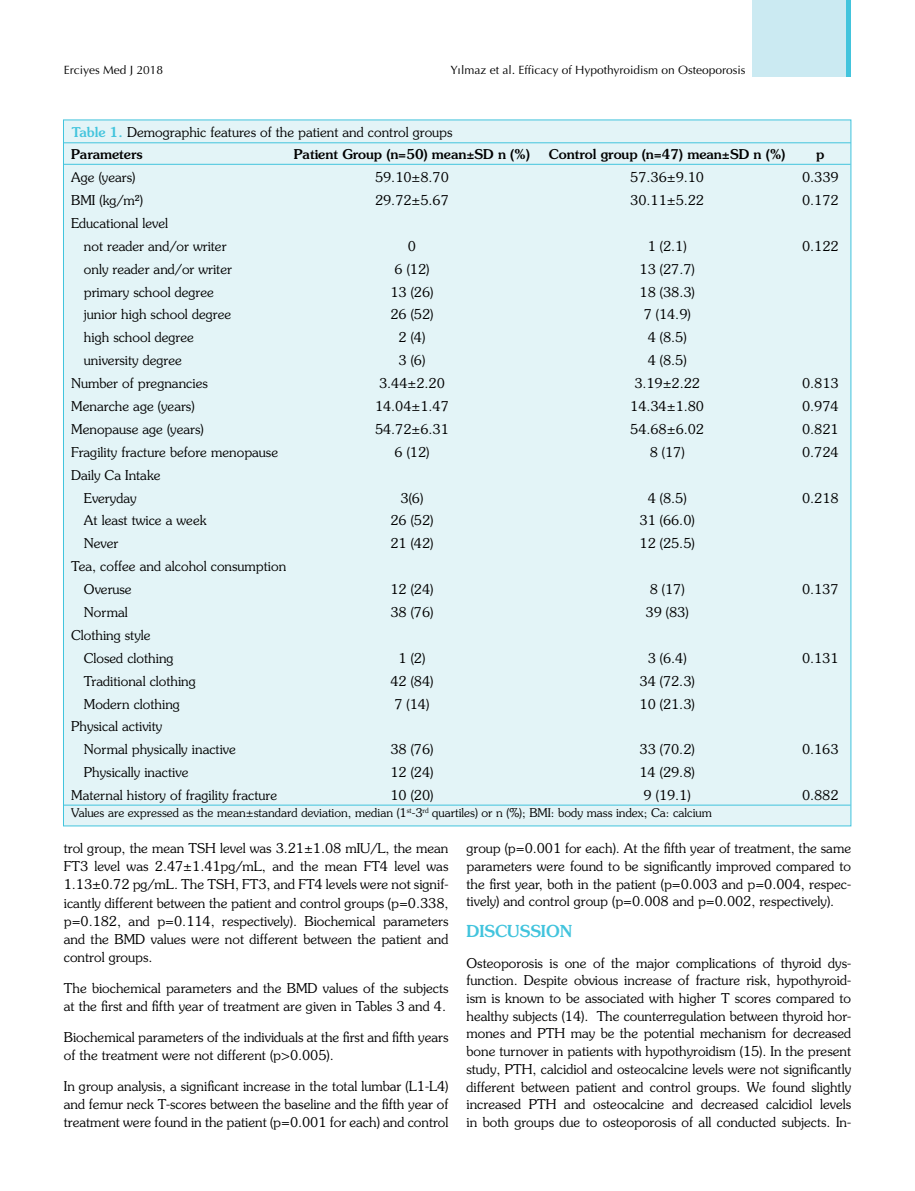
<style>
.page{position:relative;width:915px;height:1191px;background:#fff}
.page>*{position:absolute;margin:0;border:0;box-sizing:border-box;transform-origin:0 0}
.t1{font:500 16.5px "Souvenir Std";color:#42c4dd}
.t2{font:300 13.5px/17.7px "Souvenir Std";color:#000}
.t3{font:500 13.5px "Souvenir Std";color:#000}
.t4{font:300 12px "Souvenir Std";color:#000}
.t5{font:12px "Optima Normal Tr";color:#000}
.s1{font-weight:500;color:#42c4dd}
.s2{font-weight:500}
</style>
<div class="page">
<div style="left:752px;top:0;width:98px;height:77px;background:#cbeaf2"></div>
<hr style="left:846px;top:0;width:4px;height:77px;background:#42c4dd">
<div style="left:63px;top:120px;width:787px;height:706px;background:#e3f4f7"></div>
<hr style="left:63px;top:164px;width:787px;height:1px;background:#42c4dd">
<hr style="left:63px;top:142px;width:787px;height:1px;background:#42c4dd">
<hr style="left:63px;top:805px;width:787px;height:1px;background:#42c4dd">
<p class="t5" style="left:64px;top:62px;width:101px">Erciyes Med J 2018</p>
<p class="t5" style="left:450px;top:62px;width:296px">Yılmaz et al. Efficacy of Hypothyroidism on Osteoporosis</p>
<p class="t2" style="left:71px;top:121px;width:383px;line-height:22.5px"><span class="s1">Table 1.</span> Demographic features of the patient and control groups<br><span class="s2">Parameters</span></p>
<p class="t3" style="left:294px;top:146px;width:237px">Patient Group (n=50) mean±SD n (%)</p>
<p class="t3" style="left:548px;top:146px;width:238px">Control group (n=47) mean±SD n (%)</p>
<p class="t3" style="left:815px;top:146px;width:10px">p</p>
<p class="t2" style="left:71px;top:168px;width:66px">Age (years)</p>
<p class="t2" style="left:375px;top:168px;width:75px">59.10±8.70</p>
<p class="t2" style="left:630px;top:168px;width:75px">57.36±9.10</p>
<p class="t2" style="left:801px;top:168px;width:38px">0.339</p>
<p class="t2" style="left:71px;top:191px;width:73px">BMI (kg/m²)</p>
<p class="t2" style="left:375px;top:191px;width:75px">29.72±5.67</p>
<p class="t2" style="left:630px;top:191px;width:75px">30.11±5.22</p>
<p class="t2" style="left:801px;top:191px;width:38px">0.172</p>
<p class="t2" style="left:84px;top:212px;width:144px;line-height:23px;text-indent:-13px">Educational level<br>not reader and/or writer</p>
<p class="t2" style="left:408px;top:237px;width:10px">0</p>
<p class="t2" style="left:647px;top:237px;width:40px">1 (2.1)</p>
<p class="t2" style="left:801px;top:237px;width:38px">0.122</p>
<p class="t2" style="left:84px;top:260px;width:149px">only reader and/or writer</p>
<p class="t2" style="left:394px;top:260px;width:36px">6 (12)</p>
<p class="t2" style="left:639px;top:260px;width:57px">13 (27.7)</p>
<p class="t2" style="left:84px;top:283px;width:131px">primary school degree</p>
<p class="t2" style="left:390px;top:283px;width:44px">13 (26)</p>
<p class="t2" style="left:639px;top:283px;width:57px">18 (38.3)</p>
<p class="t2" style="left:84px;top:306px;width:149px">junior high school degree</p>
<p class="t2" style="left:390px;top:306px;width:44px">26 (52)</p>
<p class="t2" style="left:643px;top:306px;width:48px">7 (14.9)</p>
<p class="t2" style="left:84px;top:329px;width:111px">high school degree</p>
<p class="t2" style="left:398px;top:329px;width:28px">2 (4)</p>
<p class="t2" style="left:647px;top:329px;width:40px">4 (8.5)</p>
<p class="t2" style="left:84px;top:351px;width:100px">university degree</p>
<p class="t2" style="left:398px;top:351px;width:28px">3 (6)</p>
<p class="t2" style="left:647px;top:351px;width:40px">4 (8.5)</p>
<p class="t2" style="left:71px;top:374px;width:138px">Number of pregnancies</p>
<p class="t2" style="left:379px;top:374px;width:67px">3.44±2.20</p>
<p class="t2" style="left:634px;top:374px;width:67px">3.19±2.22</p>
<p class="t2" style="left:801px;top:374px;width:38px">0.813</p>
<p class="t2" style="left:71px;top:397px;width:125px">Menarche age (years)</p>
<p class="t2" style="left:375px;top:397px;width:75px">14.04±1.47</p>
<p class="t2" style="left:630px;top:397px;width:75px">14.34±1.80</p>
<p class="t2" style="left:801px;top:397px;width:38px">0.974</p>
<p class="t2" style="left:71px;top:420px;width:134px">Menopause age (years)</p>
<p class="t2" style="left:375px;top:420px;width:75px">54.72±6.31</p>
<p class="t2" style="left:630px;top:420px;width:75px">54.68±6.02</p>
<p class="t2" style="left:801px;top:420px;width:38px">0.821</p>
<p class="t2" style="left:71px;top:443px;width:208px">Fragility fracture before menopause</p>
<p class="t2" style="left:394px;top:443px;width:36px">6 (12)</p>
<p class="t2" style="left:649px;top:443px;width:36px">8 (17)</p>
<p class="t2" style="left:801px;top:443px;width:38px">0.724</p>
<p class="t2" style="left:84px;top:463px;width:78px;line-height:23px;text-indent:-13px">Daily Ca Intake<br>Everyday</p>
<p class="t2" style="left:400px;top:489px;width:24px">3(6)</p>
<p class="t2" style="left:647px;top:489px;width:40px">4 (8.5)</p>
<p class="t2" style="left:801px;top:489px;width:38px">0.218</p>
<p class="t2" style="left:84px;top:512px;width:124px">At least twice a week</p>
<p class="t2" style="left:390px;top:512px;width:44px">26 (52)</p>
<p class="t2" style="left:639px;top:512px;width:57px">31 (66.0)</p>
<p class="t2" style="left:84px;top:535px;width:36px">Never</p>
<p class="t2" style="left:390px;top:535px;width:44px">21 (42)</p>
<p class="t2" style="left:639px;top:535px;width:57px">12 (25.5)</p>
<p class="t2" style="left:84px;top:555px;width:204px;line-height:23px;text-indent:-13px">Tea, coffee and alcohol consumption<br>Overuse</p>
<p class="t2" style="left:390px;top:580px;width:44px">12 (24)</p>
<p class="t2" style="left:649px;top:580px;width:36px">8 (17)</p>
<p class="t2" style="left:801px;top:580px;width:38px">0.137</p>
<p class="t2" style="left:84px;top:603px;width:45px">Normal</p>
<p class="t2" style="left:390px;top:603px;width:44px">38 (76)</p>
<p class="t2" style="left:645px;top:603px;width:44px">39 (83)</p>
<p class="t2" style="left:84px;top:623px;width:91px;line-height:23px;text-indent:-13px">Clothing style<br>Closed clothing</p>
<p class="t2" style="left:398px;top:649px;width:28px">1 (2)</p>
<p class="t2" style="left:647px;top:649px;width:40px">3 (6.4)</p>
<p class="t2" style="left:801px;top:649px;width:38px">0.131</p>
<p class="t2" style="left:84px;top:672px;width:113px">Traditional clothing</p>
<p class="t2" style="left:390px;top:672px;width:44px">42 (84)</p>
<p class="t2" style="left:639px;top:672px;width:57px">34 (72.3)</p>
<p class="t2" style="left:84px;top:695px;width:98px">Modern clothing</p>
<p class="t2" style="left:394px;top:695px;width:36px">7 (14)</p>
<p class="t2" style="left:639px;top:695px;width:57px">10 (21.3)</p>
<p class="t2" style="left:84px;top:715px;width:153px;line-height:23px;text-indent:-13px">Physical activity<br>Normal physically inactive</p>
<p class="t2" style="left:390px;top:740px;width:44px">38 (76)</p>
<p class="t2" style="left:639px;top:740px;width:57px">33 (70.2)</p>
<p class="t2" style="left:801px;top:740px;width:38px">0.163</p>
<p class="t2" style="left:84px;top:763px;width:106px">Physically inactive</p>
<p class="t2" style="left:390px;top:763px;width:44px">12 (24)</p>
<p class="t2" style="left:639px;top:763px;width:57px">14 (29.8)</p>
<p class="t2" style="left:71px;top:786px;width:207px">Maternal history of fragility fracture</p>
<p class="t2" style="left:390px;top:786px;width:44px">10 (20)</p>
<p class="t2" style="left:643px;top:786px;width:48px">9 (19.1)</p>
<p class="t2" style="left:801px;top:786px;width:38px">0.882</p>
<p class="t4" style="left:71px;top:805px;width:642px">Values are expressed as the mean±standard deviation, median (1<sup>st</sup>-3<sup>rd</sup> quartiles) or n (%); BMI: body mass index; Ca: calcium</p>
<p class="t2" style="left:64px;top:839px;width:386px;line-height:18.1px;text-align:justify">trol group, the mean TSH level was 3.21±1.08 mIU/L, the mean FT3 level was 2.47±1.41pg/mL, and the mean FT4 level was 1.13±0.72 pg/mL. The TSH, FT3, and FT4 levels were not signif&shy;icantly different between the patient and control groups (p=0.338, p=0.182, and p=0.114, respectively). Biochemical parameters and the BMD values were not different between the patient and control groups.</p>
<p class="t2" style="left:64px;top:979px;width:386px;line-height:18.1px">The biochemical parameters and the BMD values of the subjects at the first and fifth year of treatment are given in Tables 3 and 4.</p>
<p class="t2" style="left:64px;top:1028px;width:386px;line-height:18.1px">Biochemical parameters of the individuals at the first and fifth years of the treatment were not different (p&gt;0.005).</p>
<p class="t2" style="left:64px;top:1077px;width:386px;line-height:18.1px;text-align:justify">In group analysis, a significant increase in the total lumbar (L1-L4) and femur neck T-scores between the baseline and the fifth year of treatment were found in the patient (p=0.001 for each) and control</p>
<p class="t2" style="left:466px;top:839px;width:386px;text-align:justify">group (p=0.001 for each). At the fifth year of treatment, the same parameters were found to be significantly improved compared to the first year, both in the patient (p=0.003 and p=0.004, respec&shy;tively) and control group (p=0.008 and p=0.002, respectively).</p>
<p class="t1" style="left:466px;top:921px;width:107px">DISCUSSION</p>
<p class="t2" style="left:466px;top:954px;width:386px;text-align:justify">Osteoporosis is one of the major complications of thyroid dys&shy;function. Despite obvious increase of fracture risk, hypothyroid&shy;ism is known to be associated with higher T scores compared to healthy subjects (14). The counterregulation between thyroid hor&shy;mones and PTH may be the potential mechanism for decreased bone turnover in patients with hypothyroidism (15). In the present study, PTH, calcidiol and osteocalcine levels were not significantly different between patient and control groups. We found slightly increased PTH and osteocalcine and decreased calcidiol levels in both groups due to osteoporosis of all conducted subjects. In-</p>
</div>
